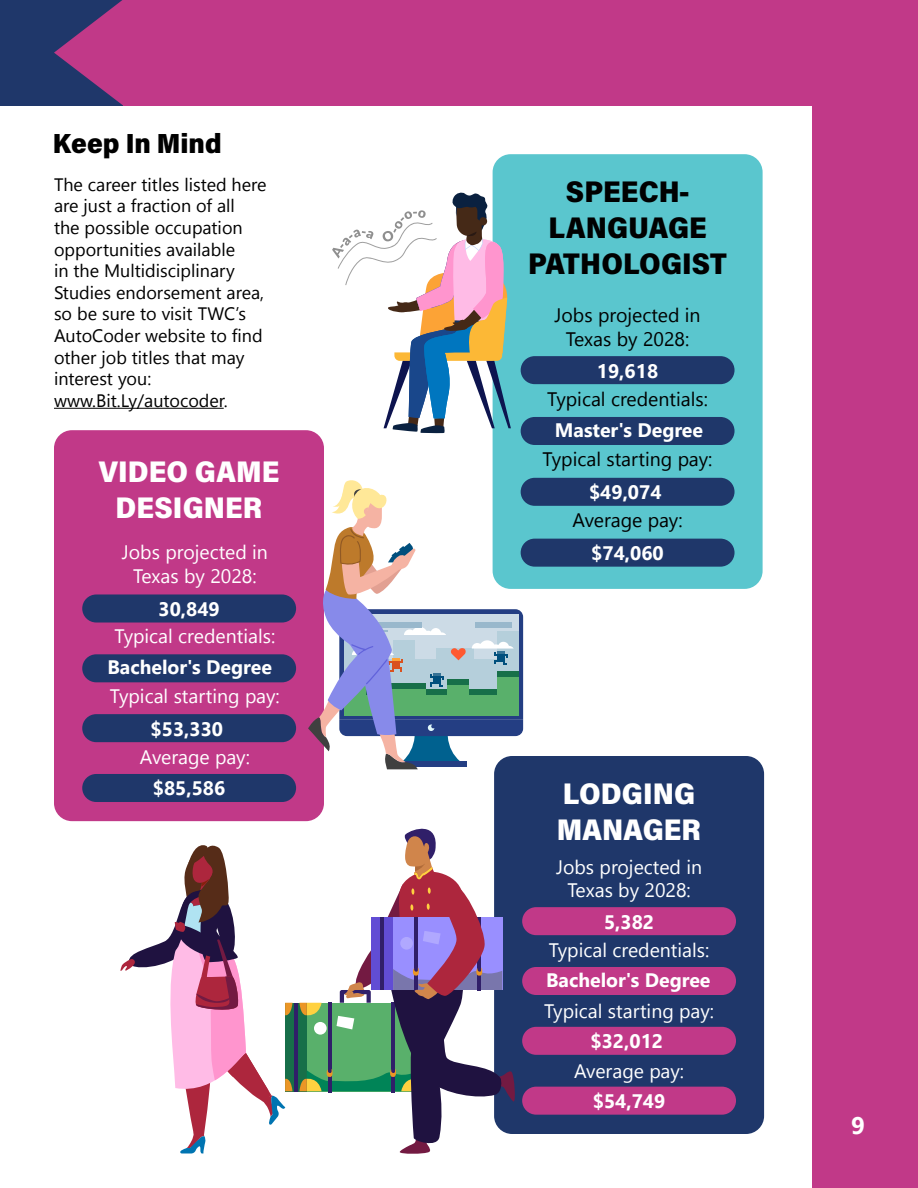
<style>
.page{position:relative;width:918px;height:1188px;background:#fff}
.page>*{position:absolute;margin:0;border:0;box-sizing:border-box;transform-origin:0 0}
.t1{font:30px/36px "Acumin Variable Concept";color:#fff}
.t2{font:30px/36px "Acumin Variable Concept";color:#000101;text-align:center}
.t3{font:27.75px "Acumin Variable Concept";color:#000}
.t4{font:700 24px "Nirmala UI";color:#fff}
.t5{font:19.5px/23.4px "Nirmala UI";color:#fff;text-align:center}
.t6{font:700 19.5px "Nirmala UI";color:#fff}
.t7{font:19.5px/23.4px "Nirmala UI";color:#000101;text-align:center}
.t8{font:18px/21.6px "Nirmala UI";color:#000}
.s1{color:#000101}
</style>
<div class="page">
<div style="left:812px;top:1px;width:106px;height:1187px;background:#c13988"></div>
<div style="left:0;top:0;width:154px;height:105px;background:#1f376a"></div>
<svg style="left:54px;top:0;width:69px;height:105px"></svg>
<div style="left:123px;top:0;width:795px;height:105px;background:#c13988"></div>
<hr style="left:54px;top:408px;width:170px;height:1px;background:#000101">
<div style="left:494px;top:756px;width:270px;height:378px;background:#1f376a;border-radius:18px"></div>
<div style="left:522px;top:907px;width:214px;height:28px;background:#c13988;border-radius:14px"></div>
<div style="left:522px;top:967px;width:214px;height:28px;background:#c13988;border-radius:14px"></div>
<div style="left:522px;top:1027px;width:214px;height:28px;background:#c13988;border-radius:14px"></div>
<div style="left:522px;top:1087px;width:214px;height:28px;background:#c13988;border-radius:14px"></div>
<div style="left:285px;top:1003px;width:22px;height:88px;background:#176f49"></div>
<hr style="left:294px;top:1003px;width:4px;height:88px;background:#301f69">
<svg style="left:299px;top:820px;width:216px;height:334px"></svg>
<svg style="left:120px;top:845px;width:173px;height:308px"></svg>
<div style="left:54px;top:430px;width:270px;height:391px;background:#c13988;border-radius:18px"></div>
<div style="left:82px;top:594px;width:214px;height:29px;background:#1f376a;border-radius:14px"></div>
<div style="left:82px;top:654px;width:214px;height:28px;background:#1f376a;border-radius:14px"></div>
<div style="left:82px;top:714px;width:214px;height:28px;background:#1f376a;border-radius:14px"></div>
<div style="left:82px;top:774px;width:214px;height:28px;background:#1f376a;border-radius:14px"></div>
<svg style="left:308px;top:478px;width:215px;height:291px"></svg>
<div style="left:493px;top:154px;width:270px;height:435px;background:#5ac6ce;border-radius:18px"></div>
<div style="left:521px;top:356px;width:214px;height:28px;background:#1f376a;border-radius:14px"></div>
<div style="left:521px;top:417px;width:214px;height:28px;background:#1f376a;border-radius:14px"></div>
<div style="left:521px;top:478px;width:214px;height:28px;background:#1f376a;border-radius:14px"></div>
<div style="left:521px;top:539px;width:214px;height:28px;background:#1f376a;border-radius:14px"></div>
<svg style="left:332px;top:192px;width:179px;height:242px"></svg>
<h2 class="t3" style="left:53px;top:124px;width:171px">Keep In Mind</h2>
<p class="t8" style="left:54px;top:172px;width:214px">The career titles listed here are just a fraction of all<br>the possible occupation opportunities available<br>in the Multidisciplinary<br>Studies endorsement area, so be sure to visit TWC’s<br>AutoCoder website to find other job titles that may interest you: <span class="s1">www.Bit.Ly/autocoder</span>.</p>
<h1 class="t1" style="left:99px;top:452px;width:182px;text-align:center">VIDEO GAME<br>DESIGNER</h1>
<p class="t5" style="left:122px;top:539px;width:148px">Jobs projected in<br>Texas by 2028:</p>
<p class="t6" style="left:158px;top:593px;width:63px">30,849</p>
<p class="t5" style="left:115px;top:623px;width:162px">Typical credentials:</p>
<p class="t6" style="left:107px;top:651px;width:166px">Bachelor's Degree</p>
<p class="t5" style="left:110px;top:683px;width:171px">Typical starting pay:</p>
<p class="t6" style="left:151px;top:713px;width:74px">$53,330</p>
<p class="t5" style="left:140px;top:744px;width:112px">Average pay:</p>
<p class="t6" style="left:153px;top:772px;width:74px">$85,586</p>
<h1 class="t2" style="left:528px;top:172px;width:201px">SPEECH-<br>LANGUAGE<br>PATHOLOGIST</h1>
<p class="t7" style="left:555px;top:302px;width:148px">Jobs projected in<br>Texas by 2028:</p>
<p class="t6" style="left:597px;top:355px;width:63px">19,618</p>
<p class="t7" style="left:547px;top:386px;width:162px">Typical credentials:</p>
<p class="t6" style="left:555px;top:414px;width:150px">Master's Degree</p>
<p class="t7" style="left:543px;top:446px;width:171px">Typical starting pay:</p>
<p class="t6" style="left:589px;top:476px;width:74px">$49,074</p>
<p class="t7" style="left:573px;top:507px;width:112px">Average pay:</p>
<p class="t6" style="left:591px;top:537px;width:74px">$74,060</p>
<h1 class="t1" style="left:557px;top:774px;width:146px">LODGING<br>MANAGER</h1>
<p class="t5" style="left:556px;top:854px;width:148px">Jobs projected in<br>Texas by 2028:</p>
<p class="t6" style="left:604px;top:906px;width:52px">5,382</p>
<p class="t5" style="left:549px;top:938px;width:162px">Typical credentials:</p>
<p class="t6" style="left:546px;top:964px;width:166px">Bachelor's Degree</p>
<p class="t5" style="left:544px;top:998px;width:171px">Typical starting pay:</p>
<p class="t6" style="left:591px;top:1025px;width:74px">$32,012</p>
<p class="t5" style="left:574px;top:1058px;width:112px">Average pay:</p>
<p class="t6" style="left:593px;top:1085px;width:74px">$54,749</p>
<h3 class="t4" style="left:851px;top:1105px;width:15px">9</h3>
</div>
